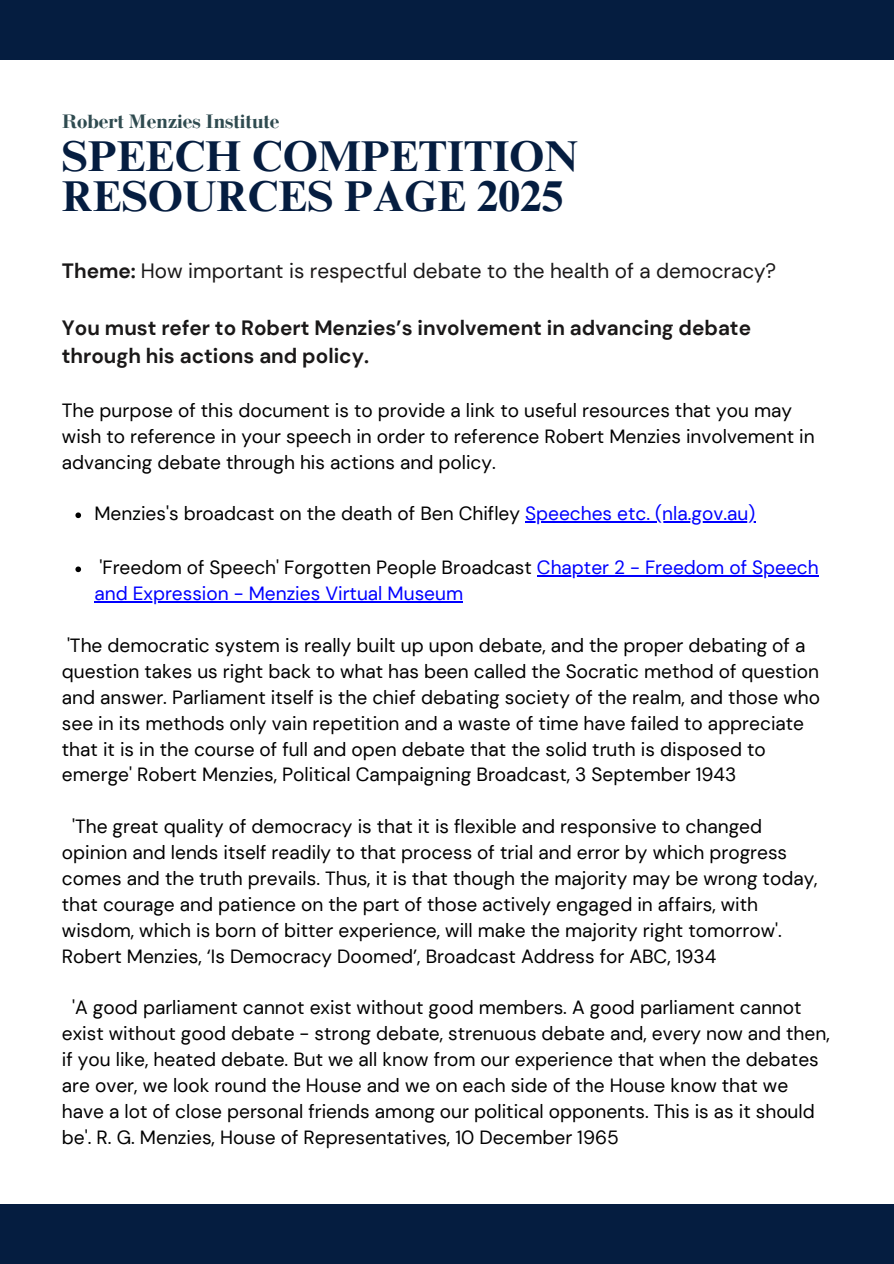
<style>
.page{position:relative;width:894px;height:1264px;background:#fff}
.page>*{position:absolute;margin:0;border:0;box-sizing:border-box;transform-origin:0 0}
.t1{font:700 43.2px/39.3px "Times NRMT Pro";color:#051d40}
.t2{font:700 20.7px/28.2px "DM Sans";color:#1a1818}
.t3{font:20.7px "DM Sans";color:#1a1818}
.t4{font:700 20.55px "Bodoni";color:#2f4b50}
.t5{font:19.05px/25.8px "DM Sans";color:#000}
.t6{font:19.05px "DM Sans";color:#00f}
.s1{font-weight:700}
.s2{color:#00f}
</style>
<div class="page">
<svg style="left:75px;top:512px;width:6px;height:6px"></svg>
<hr style="left:525px;top:521px;width:230px;height:1px;background:#00f">
<svg style="left:75px;top:566px;width:6px;height:6px"></svg>
<hr style="left:537px;top:575px;width:281px;height:1px;background:#00f">
<hr style="left:94px;top:601px;width:369px;height:1px;background:#00f">
<div style="left:0;top:0;width:893px;height:60px;background:#051d40"></div>
<div style="left:0;top:1203px;width:893px;height:60px;background:#051d40"></div>
<p class="t4" style="left:62px;top:109px;width:219px">Robert Menzies Institute</p>
<p class="t1" style="left:62px;top:142px;width:517px">SPEECH COMPETITION<br>RESOURCES PAGE 2025</p>
<h2 class="t3" style="left:62px;top:258px;width:715px"><span class="s1">Theme:</span> How important is respectful debate to the health of a democracy?</h2>
<h1 class="t2" style="left:62px;top:313px;width:690px">You must refer to Robert Menzies’s involvement in advancing debate through his actions and policy.</h1>
<p class="t5" style="left:62px;top:397px;width:754px">The purpose of this document is to provide a link to useful resources that you may wish to reference in your speech in order to reference Robert Menzies involvement in advancing debate through his actions and policy.</p>
<h2 class="t5" style="left:94px;top:501px;width:662px">Menzies's broadcast on the death of Ben Chifley <span class="s2">Speeches etc. (nla.gov.au)</span></h2>
<p class="t5" style="left:99px;top:555px;width:720px">'Freedom of Speech' Forgotten People Broadcast <span class="s2">Chapter 2 - Freedom of Speech</span></p>
<p class="t6" style="left:94px;top:581px;width:370px">and Expression - Menzies Virtual Museum</p>
<p class="t5" style="left:62px;top:632px;width:758px">'The democratic system is really built up upon debate, and the proper debating of a question takes us right back to what has been called the Socratic method of question</p>
<p class="t5" style="left:62px;top:684px;width:759px">and answer. Parliament itself is the chief debating society of the realm, and those who see in its methods only vain repetition and a waste of time have failed to appreciate that it is in the course of full and open debate that the solid truth is disposed to emerge' Robert Menzies, Political Campaigning Broadcast, 3 September 1943</p>
<p class="t5" style="left:62px;top:813px;width:726px;text-indent:10px">'The great quality of democracy is that it is flexible and responsive to changed opinion and lends itself readily to that process of trial and error by which progress</p>
<p class="t5" style="left:62px;top:865px;width:757px">comes and the truth prevails. Thus, it is that though the majority may be wrong today, that courage and patience on the part of those actively engaged in affairs, with wisdom, which is born of bitter experience, will make the majority right tomorrow'.<br>Robert Menzies, ‘Is Democracy Doomed’, Broadcast Address for ABC, 1934</p>
<p class="t5" style="left:62px;top:995px;width:769px;text-indent:10px">'A good parliament cannot exist without good members. A good parliament cannot exist without good debate - strong debate, strenuous debate and, every now and then,</p>
<p class="t5" style="left:62px;top:1046px;width:758px">if you like, heated debate. But we all know from our experience that when the debates are over, we look round the House and we on each side of the House know that we have a lot of close personal friends among our political opponents. This is as it should be'. R. G. Menzies, House of Representatives, 10 December 1965</p>
</div>
